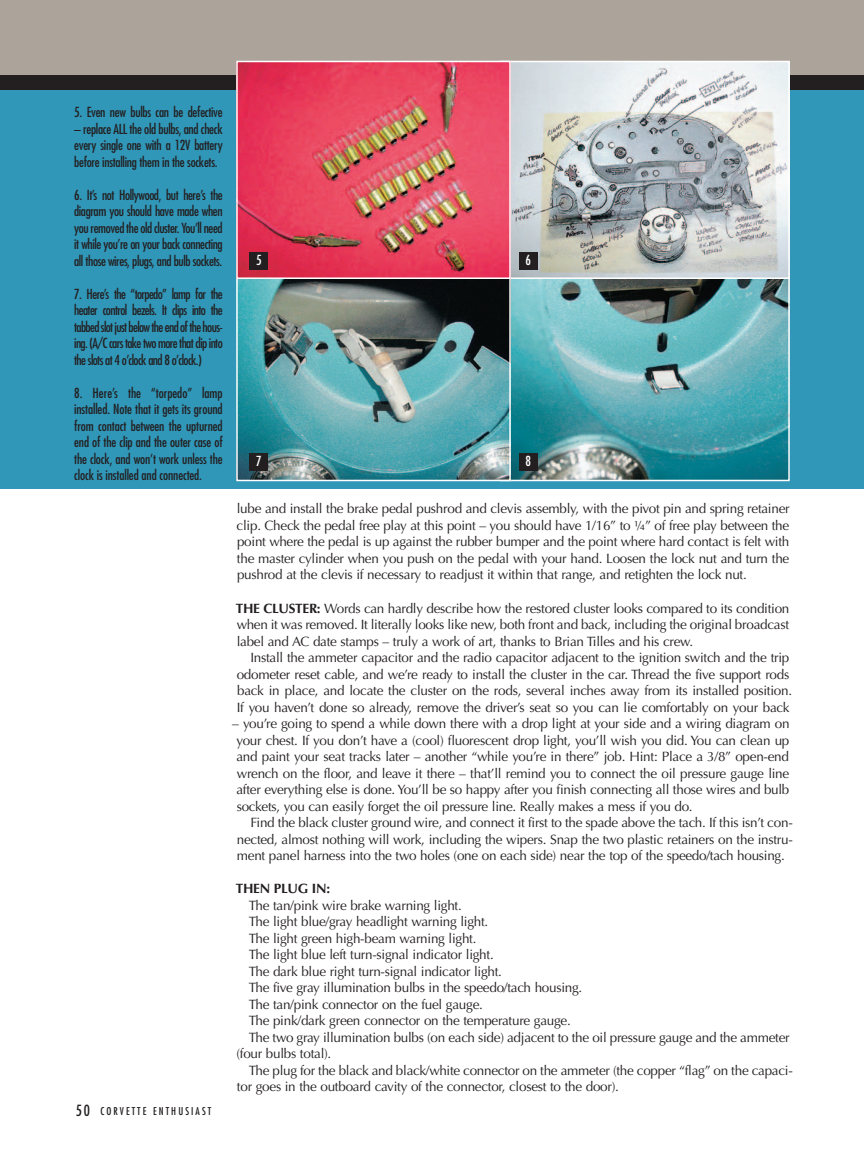
<style>
.page{position:relative;width:864px;height:1162px;background:#fff}
.page>*{position:absolute;margin:0;border:0;box-sizing:border-box;transform-origin:0 0}
.Body_Copy{font:13.5px/16.5px "Optima";letter-spacing:-.02em;color:#231f20;text-align:justify}
.t1{font:condensed 13.5px/16.5px "Futura";letter-spacing:-.02em;color:#231f20;text-align:justify}
.Body_Copy-2{font:700 13.5px "Optima";letter-spacing:-.02em;color:#231f20}
.t2{font:condensed 13.5px "Futura";color:#fff}
.t3{font:condensed 10.5px "Futura";letter-spacing:.2em;color:#231f20}
.s1{font-size:15px}
.s2{font-weight:700}
</style>
<div class="page">
<div style="left:0;top:13px;width:864px;height:475px;background:#3097b9"></div>
<div style="left:0;top:0;width:864px;height:88px;background:#aca49b"></div>
<div style="left:0;top:75px;width:864px;height:14px;background:#231f20"></div>
<img style="left:511px;top:279px;width:276px;height:199px">
<div style="left:500px;top:256px;width:290px;height:225px;border:2px solid #fff"></div>
<img style="left:239px;top:64px;width:269px;height:414px">
<div style="left:236px;top:257px;width:275px;height:224px;border:2px solid #fff"></div>
<div style="left:250px;top:453px;width:18px;height:17px;background:#231f20"></div>
<div style="left:519px;top:453px;width:18px;height:17px;background:#231f20"></div>
<img style="left:503px;top:64px;width:284px;height:212px">
<div style="left:500px;top:61px;width:290px;height:218px;border:2px solid #fff"></div>
<div style="left:236px;top:61px;width:275px;height:218px;border:2px solid #fff"></div>
<div style="left:250px;top:252px;width:18px;height:18px;background:#231f20"></div>
<div style="left:519px;top:252px;width:18px;height:18px;background:#231f20"></div>
<p class="t1" style="left:74px;top:104px;width:150px">5. Even new bulbs can be defective</p>
<p class="t1" style="left:74px;top:120px;width:150px">– replace ALL the old bulbs, and check every single one with a 12V battery before installing them in the sockets.</p>
<p class="t1" style="left:74px;top:186px;width:150px">6. It’s not Hollywood, but here’s the diagram you should have made when you removed the old cluster. You’ll need it while you’re on your back connecting all those wires, plugs, and bulb sockets.</p>
<p class="t1" style="left:74px;top:285px;width:150px">7. Here’s the “torpedo” lamp for the heater control bezels. It clips into the tabbed slot just below the end of the hous&shy;ing. (A/C cars take two more that clip into the slots at 4 o’clock and 8 o’clock.)</p>
<p class="t1" style="left:74px;top:384px;width:150px">8. Here’s the “torpedo” lamp installed. Note that it gets its ground from contact between the upturned end of the clip and the outer case of the clock, and won’t work unless the clock is installed and connected.</p>
<p class="t3" style="left:76px;top:1103px;width:137px"><span class="s1">50</span> CORVETTE ENTHUSIAST</p>
<p class="t2" style="left:256px;top:252px;width:7px">5</p>
<p class="t2" style="left:525px;top:252px;width:7px">6</p>
<p class="t2" style="left:256px;top:452px;width:7px">7</p>
<p class="t2" style="left:525px;top:452px;width:7px">8</p>
<p class="Body_Copy" style="left:237px;top:500px;width:554px">lube and install the brake pedal pushrod and clevis assembly, with the pivot pin and spring retainer clip. Check the pedal free play at this point – you should have 1/16” to 1⁄4” of free play between the point where the pedal is up against the rubber bumper and the point where hard contact is felt with the master cylinder when you push on the pedal with your hand. Loosen the lock nut and turn the pushrod at the clevis if necessary to readjust it within that range, and retighten the lock nut.</p>
<p class="Body_Copy" style="left:236px;top:599px;width:555px"><span class="s2">THE CLUSTER:</span> Words can hardly describe how the restored cluster looks compared to its condition when it was removed. It literally looks like new, both front and back, including the original broadcast label and AC date stamps – truly a work of art, thanks to Brian Tilles and his crew.</p>
<p class="Body_Copy" style="left:237px;top:649px;width:557px;text-align:left;text-indent:14px">Install the ammeter capacitor and the radio capacitor adjacent to the ignition switch and the trip odometer reset cable, and we’re ready to install the cluster in the car. Thread the five support rods back in place, and locate the cluster on the rods, several inches away from its installed position.<br>If you haven’t done so already, remove the driver’s seat so you can lie comfortably on your back</p>
<p class="Body_Copy" style="left:236px;top:715px;width:555px;text-indent:-4px">– you’re going to spend a while down there with a drop light at your side and a wiring diagram on your chest. If you don’t have a (cool) fluorescent drop light, you’ll wish you did. You can clean up and paint your seat tracks later – another “while you’re in there” job. Hint: Place a 3/8” open-end wrench on the floor, and leave it there – that’ll remind you to connect the oil pressure gauge line after everything else is done. You’ll be so happy after you finish connecting all those wires and bulb sockets, you can easily forget the oil pressure line. Really makes a mess if you do.</p>
<p class="Body_Copy" style="left:237px;top:814px;width:557px;text-indent:14px">Find the black cluster ground wire, and connect it first to the spade above the tach. If this isn’t con&shy;nected, almost nothing will work, including the wipers. Snap the two plastic retainers on the instru&shy;ment panel harness into the two holes (one on each side) near the top of the speedo/tach housing.</p>
<p class="Body_Copy-2" style="left:236px;top:880px;width:96px">THEN PLUG IN:</p>
<p class="Body_Copy" style="left:249px;top:896px;width:214px">The tan/pink wire brake warning light.</p>
<p class="Body_Copy" style="left:249px;top:913px;width:241px">The light blue/gray headlight warning light.</p>
<p class="Body_Copy" style="left:249px;top:929px;width:229px">The light green high-beam warning light.</p>
<p class="Body_Copy" style="left:249px;top:946px;width:246px">The light blue left turn-signal indicator light.</p>
<p class="Body_Copy" style="left:249px;top:962px;width:255px">The dark blue right turn-signal indicator light.</p>
<p class="Body_Copy" style="left:249px;top:979px;width:335px">The five gray illumination bulbs in the speedo/tach housing.</p>
<p class="Body_Copy" style="left:249px;top:995px;width:235px">The tan/pink connector on the fuel gauge.</p>
<p class="Body_Copy" style="left:249px;top:1012px;width:323px">The pink/dark green connector on the temperature gauge.</p>
<p class="Body_Copy" style="left:236px;top:1028px;width:555px;text-indent:12px">The two gray illumination bulbs (on each side) adjacent to the oil pressure gauge and the ammeter (four bulbs total).</p>
<p class="Body_Copy" style="left:237px;top:1061px;width:557px;text-indent:12px">The plug for the black and black/white connector on the ammeter (the copper “flag” on the capaci&shy;tor goes in the outboard cavity of the connector, closest to the door).</p>
</div>
